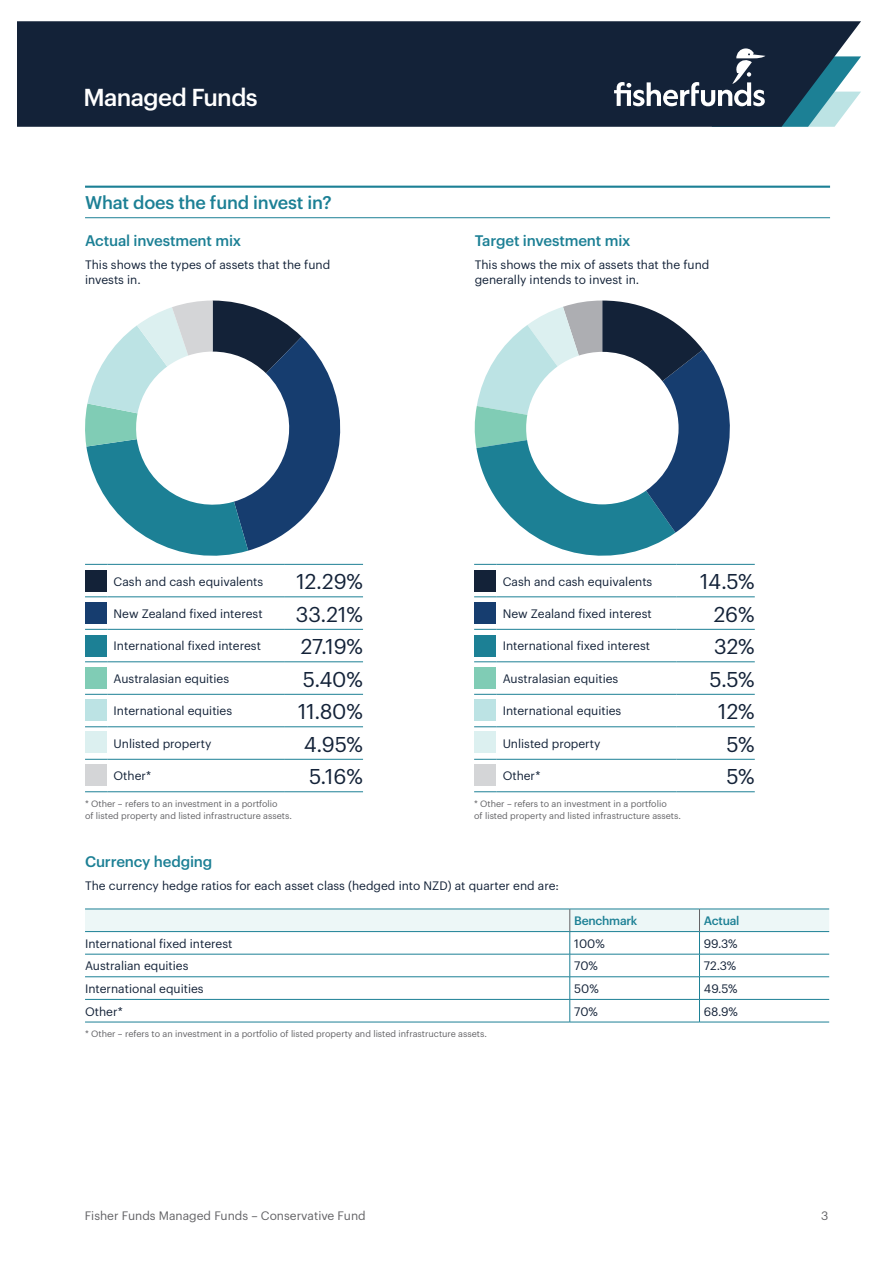
<style>
.page{position:relative;width:893px;height:1263px;background:#fff}
.page>*{position:absolute;margin:0;border:0;box-sizing:border-box;transform-origin:0 0}
.t1{font:500 24px "Graphik";letter-spacing:-.025em;color:#fff}
.t2{font:21px "Graphik";color:#132238}
.t3{font:500 18px "Graphik";letter-spacing:-.01em;color:#1c8095}
.t4{font:500 15px "Graphik";letter-spacing:-.01em;color:#1c8095}
.t5{font:12px/15px "Graphik";color:#132238}
.t6{font:12px "Graphik";color:#636366}
.t7{font:500 12px "Graphik";letter-spacing:-.02em;color:#1c8095}
.t8{font:9px/12px "Graphik";color:#636366}
</style>
<div class="page">
<div style="left:17px;top:21px;width:844px;height:106px;background:#132238"></div>
<svg style="left:614px;top:48px;width:247px;height:79px;background:#405667"></svg>
<hr style="left:85px;top:186px;width:745px;height:2px;background:#1c8095">
<hr style="left:85px;top:217px;width:745px;height:1px;background:#1c8095">
<hr style="left:85px;top:1022px;width:485px;height:1px;background:#1c8095">
<hr style="left:699px;top:1022px;width:130px;height:1px;background:#1c8095">
<hr style="left:570px;top:1022px;width:129px;height:1px;background:#1c8095">
<svg style="left:85px;top:909px;width:744px;height:113px"></svg>
<svg style="left:85px;top:597px;width:23px;height:1px"></svg>
<hr style="left:108px;top:597px;width:177px;height:1px;background:#1c8095">
<svg style="left:85px;top:629px;width:23px;height:1px"></svg>
<hr style="left:108px;top:629px;width:177px;height:1px;background:#1c8095">
<svg style="left:85px;top:661px;width:23px;height:1px"></svg>
<hr style="left:108px;top:661px;width:177px;height:1px;background:#1c8095">
<svg style="left:85px;top:694px;width:23px;height:1px"></svg>
<hr style="left:108px;top:694px;width:177px;height:1px;background:#1c8095">
<svg style="left:85px;top:726px;width:23px;height:1px"></svg>
<hr style="left:108px;top:726px;width:177px;height:1px;background:#1c8095">
<svg style="left:85px;top:759px;width:23px;height:1px"></svg>
<hr style="left:108px;top:759px;width:177px;height:1px;background:#1c8095">
<hr style="left:285px;top:564px;width:78px;height:1px;background:#1c8095">
<hr style="left:285px;top:597px;width:78px;height:1px;background:#1c8095">
<hr style="left:285px;top:629px;width:78px;height:1px;background:#1c8095">
<hr style="left:285px;top:661px;width:78px;height:1px;background:#1c8095">
<hr style="left:285px;top:694px;width:78px;height:1px;background:#1c8095">
<hr style="left:285px;top:726px;width:78px;height:1px;background:#1c8095">
<hr style="left:285px;top:759px;width:78px;height:1px;background:#1c8095">
<svg style="left:85px;top:301px;width:268px;height:264px"></svg>
<svg style="left:85px;top:791px;width:23px;height:1px"></svg>
<hr style="left:108px;top:791px;width:177px;height:1px;background:#1c8095">
<hr style="left:285px;top:791px;width:78px;height:1px;background:#1c8095">
<div style="left:85px;top:571px;width:21px;height:21px;background:#132238"></div>
<div style="left:85px;top:667px;width:21px;height:21px;background:#80ccb5"></div>
<div style="left:85px;top:603px;width:21px;height:21px;background:#163d6f"></div>
<div style="left:85px;top:699px;width:21px;height:22px;background:#bce3e4"></div>
<div style="left:85px;top:635px;width:21px;height:21px;background:#1c8095"></div>
<div style="left:85px;top:732px;width:21px;height:21px;background:#dcf0f0"></div>
<div style="left:85px;top:764px;width:21px;height:21px;background:#d4d5d7"></div>
<svg style="left:474px;top:597px;width:23px;height:1px"></svg>
<hr style="left:497px;top:597px;width:180px;height:1px;background:#1c8095">
<svg style="left:474px;top:629px;width:23px;height:1px"></svg>
<hr style="left:497px;top:629px;width:180px;height:1px;background:#1c8095">
<svg style="left:474px;top:661px;width:23px;height:1px"></svg>
<hr style="left:497px;top:661px;width:180px;height:1px;background:#1c8095">
<svg style="left:474px;top:694px;width:23px;height:1px"></svg>
<hr style="left:497px;top:694px;width:180px;height:1px;background:#1c8095">
<svg style="left:474px;top:726px;width:23px;height:1px"></svg>
<hr style="left:497px;top:726px;width:180px;height:1px;background:#1c8095">
<svg style="left:474px;top:759px;width:23px;height:1px"></svg>
<hr style="left:497px;top:759px;width:180px;height:1px;background:#1c8095">
<hr style="left:677px;top:564px;width:78px;height:1px;background:#1c8095">
<hr style="left:677px;top:597px;width:78px;height:1px;background:#1c8095">
<hr style="left:677px;top:629px;width:78px;height:1px;background:#1c8095">
<hr style="left:677px;top:661px;width:78px;height:1px;background:#1c8095">
<hr style="left:677px;top:694px;width:78px;height:1px;background:#1c8095">
<hr style="left:677px;top:726px;width:78px;height:1px;background:#1c8095">
<hr style="left:677px;top:759px;width:78px;height:1px;background:#1c8095">
<svg style="left:474px;top:301px;width:272px;height:272px"></svg>
<svg style="left:474px;top:791px;width:23px;height:1px"></svg>
<hr style="left:497px;top:791px;width:180px;height:1px;background:#1c8095">
<hr style="left:677px;top:791px;width:78px;height:1px;background:#1c8095">
<div style="left:474px;top:571px;width:21px;height:21px;background:#132238"></div>
<div style="left:474px;top:667px;width:21px;height:21px;background:#80ccb5"></div>
<div style="left:474px;top:603px;width:21px;height:21px;background:#163d6f"></div>
<div style="left:474px;top:699px;width:21px;height:22px;background:#bce3e4"></div>
<div style="left:474px;top:635px;width:21px;height:21px;background:#1c8095"></div>
<div style="left:474px;top:732px;width:21px;height:21px;background:#dcf0f0"></div>
<div style="left:474px;top:764px;width:21px;height:21px;background:#d4d5d7"></div>
<h1 class="t1" style="left:83px;top:79px;width:176px">Managed Funds</h1>
<h3 class="t3" style="left:85px;top:189px;width:248px">What does the fund invest in?</h3>
<p class="t4" style="left:85px;top:229px;width:158px">Actual investment mix</p>
<p class="t5" style="left:85px;top:256px;width:247px">This shows the types of assets that the fund invests in.</p>
<p class="t4" style="left:475px;top:229px;width:157px">Target investment mix</p>
<p class="t5" style="left:475px;top:256px;width:236px">This shows the mix of assets that the fund generally intends to invest in.</p>
<p class="t5" style="left:114px;top:573px;width:151px">Cash and cash equivalents</p>
<h2 class="t2" style="left:296px;top:566px;width:68px">12.29%</h2>
<p class="t5" style="left:114px;top:605px;width:151px">New Zealand fixed interest</p>
<h2 class="t2" style="left:296px;top:598px;width:69px">33.21%</h2>
<p class="t5" style="left:114px;top:638px;width:149px">International fixed interest</p>
<h2 class="t2" style="left:301px;top:631px;width:64px">27.19%</h2>
<p class="t5" style="left:114px;top:670px;width:117px">Australasian equities</p>
<h2 class="t2" style="left:303px;top:663px;width:62px">5.40%</h2>
<p class="t5" style="left:114px;top:703px;width:120px">International equities</p>
<h2 class="t2" style="left:298px;top:696px;width:67px">11.80%</h2>
<p class="t5" style="left:114px;top:735px;width:99px">Unlisted property</p>
<h2 class="t2" style="left:304px;top:728px;width:61px">4.95%</h2>
<p class="t5" style="left:114px;top:767px;width:39px">Other*</p>
<h2 class="t2" style="left:309px;top:761px;width:55px">5.16%</h2>
<p class="t8" style="left:85px;top:797px;width:208px">* Other – refers to an investment in a portfolio<br>of listed property and listed infrastructure assets.</p>
<p class="t5" style="left:503px;top:573px;width:151px">Cash and cash equivalents</p>
<h2 class="t2" style="left:700px;top:566px;width:56px">14.5%</h2>
<p class="t5" style="left:503px;top:605px;width:151px">New Zealand fixed interest</p>
<h2 class="t2" style="left:714px;top:598px;width:42px">26%</h2>
<p class="t5" style="left:503px;top:638px;width:149px">International fixed interest</p>
<h2 class="t2" style="left:714px;top:631px;width:42px">32%</h2>
<p class="t5" style="left:503px;top:670px;width:117px">Australasian equities</p>
<h2 class="t2" style="left:709px;top:663px;width:47px">5.5%</h2>
<p class="t5" style="left:503px;top:703px;width:120px">International equities</p>
<h2 class="t2" style="left:718px;top:696px;width:38px">12%</h2>
<p class="t5" style="left:503px;top:735px;width:99px">Unlisted property</p>
<h2 class="t2" style="left:727px;top:728px;width:30px">5%</h2>
<p class="t5" style="left:503px;top:767px;width:39px">Other*</p>
<h2 class="t2" style="left:727px;top:761px;width:30px">5%</h2>
<p class="t8" style="left:474px;top:797px;width:208px">* Other – refers to an investment in a portfolio<br>of listed property and listed infrastructure assets.</p>
<p class="t4" style="left:85px;top:850px;width:129px">Currency hedging</p>
<p class="t5" style="left:85px;top:877px;width:475px">The currency hedge ratios for each asset class (hedged into NZD) at quarter end are:</p>
<p class="t7" style="left:574px;top:912px;width:65px">Benchmark</p>
<p class="t7" style="left:704px;top:912px;width:37px">Actual</p>
<p class="t5" style="left:85px;top:935px;width:149px">International fixed interest</p>
<p class="t5" style="left:574px;top:935px;width:32px">100%</p>
<p class="t5" style="left:704px;top:935px;width:35px">99.3%</p>
<p class="t5" style="left:85px;top:957px;width:105px">Australian equities</p>
<p class="t5" style="left:574px;top:957px;width:25px">70%</p>
<p class="t5" style="left:704px;top:957px;width:34px">72.3%</p>
<p class="t5" style="left:85px;top:980px;width:120px">International equities</p>
<p class="t5" style="left:574px;top:980px;width:26px">50%</p>
<p class="t5" style="left:704px;top:980px;width:35px">49.5%</p>
<p class="t5" style="left:85px;top:1003px;width:39px">Other*</p>
<p class="t5" style="left:574px;top:1003px;width:25px">70%</p>
<p class="t5" style="left:704px;top:1003px;width:36px">68.9%</p>
<p class="t8" style="left:85px;top:1026px;width:403px">* Other – refers to an investment in a portfolio of listed property and listed infrastructure assets.</p>
<p class="t6" style="left:85px;top:1207px;width:282px">Fisher Funds Managed Funds – Conservative Fund</p>
<p class="t6" style="left:821px;top:1207px;width:9px">3</p>
</div>
